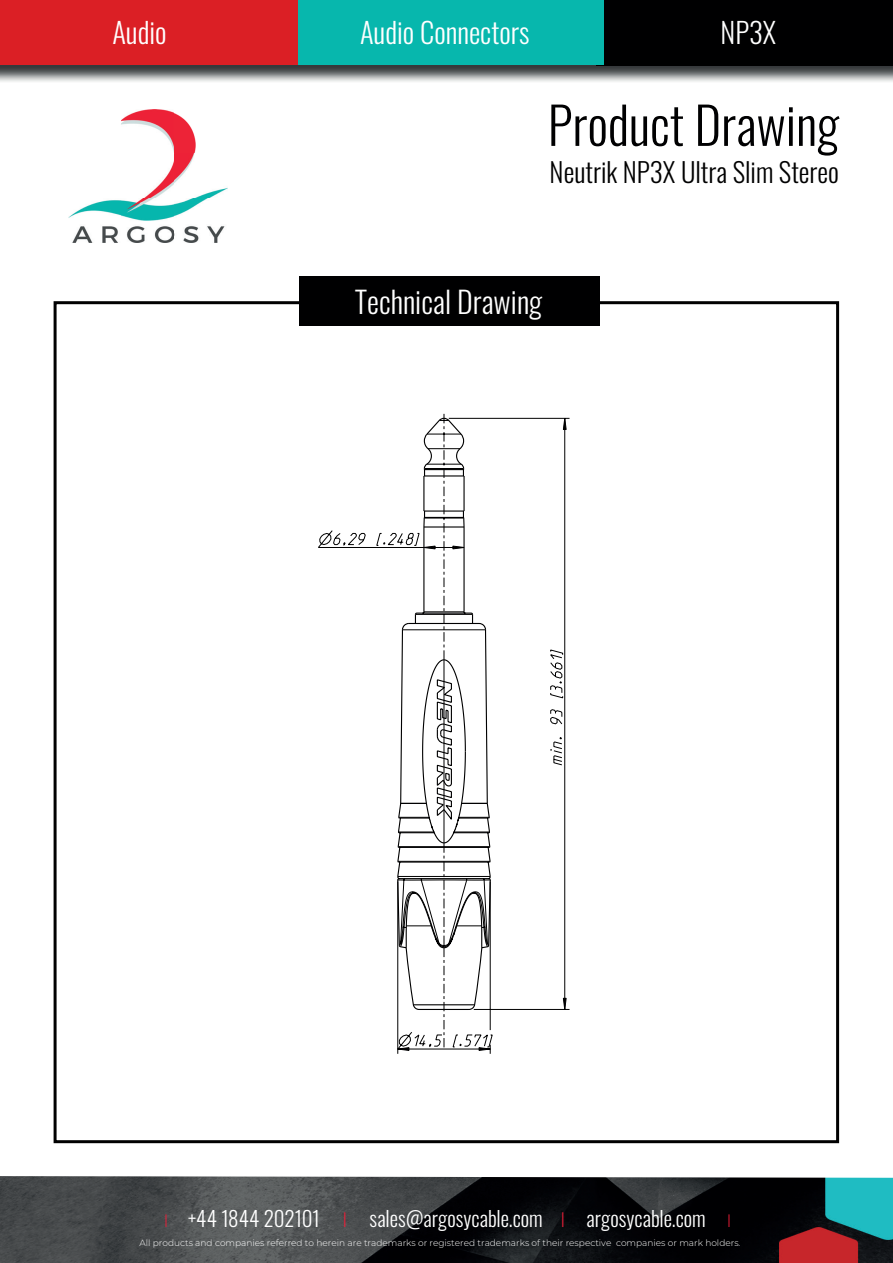
<style>
.page{position:relative;width:893px;height:1263px;background:#fff}
.page>*{position:absolute;margin:0;border:0;box-sizing:border-box;transform-origin:0 0}
.t1{font:300 51px "Oswald";color:#000001}
.t2{font:300 30px "Oswald";color:#fff}
.t3{font:300 28.5px "Oswald";color:#fff}
.t4{font:300 27px "Oswald";color:#000001}
.t5{font:300 21px "Oswald";color:#fff}
.t6{font:300 9px "Montserrat";color:#fff}
.s1{font-family:"Montserrat";font-size:18px;color:#ed1e38}
.s2{font-family:"Montserrat";color:#ed1e38}
</style>
<div class="page">
<img style="left:68px;top:110px;width:159px;height:132px">
<img style="left:0;top:64px;width:893px;height:18px">
<div style="left:0;top:0;width:893px;height:64px;background:#db1f25"></div>
<div style="left:596px;top:0;width:297px;height:65px;background:#000001"></div>
<div style="left:298px;top:0;width:305px;height:64px;background:#07b7ad"></div>
<img style="left:0;top:1176px;width:893px;height:87px">
<div style="left:299px;top:276px;width:301px;height:50px;background:#000001"></div>
<svg style="left:318px;top:413px;width:252px;height:641px"></svg>
<svg style="left:397px;top:417px;width:94px;height:593px"></svg>
<h3 class="t3" style="left:112px;top:7px;width:56px">Audio</h3>
<h3 class="t3" style="left:360px;top:7px;width:171px">Audio Connectors</h3>
<h3 class="t3" style="left:721px;top:7px;width:57px">NP3X</h3>
<h1 class="t1" style="left:548px;top:80px;width:293px">Product Drawing</h1>
<h3 class="t4" style="left:550px;top:148px;width:291px">Neutrik NP3X Ultra Slim Stereo</h3>
<h2 class="t2" style="left:355px;top:275px;width:189px">Technical Drawing</h2>
<h3 class="t5" style="left:164px;top:1199px;width:570px"><span class="s1">I</span> +44 1844 202101 <span class="s2">I</span> sales@argosycable.com <span class="s2">I</span> argosycable.com <span class="s1">I</span></h3>
<p class="t6" style="left:139px;top:1237px;width:602px">All products and companies referred to herein are trademarks or registered trademarks of their respective companies or mark holders.</p>
</div>
